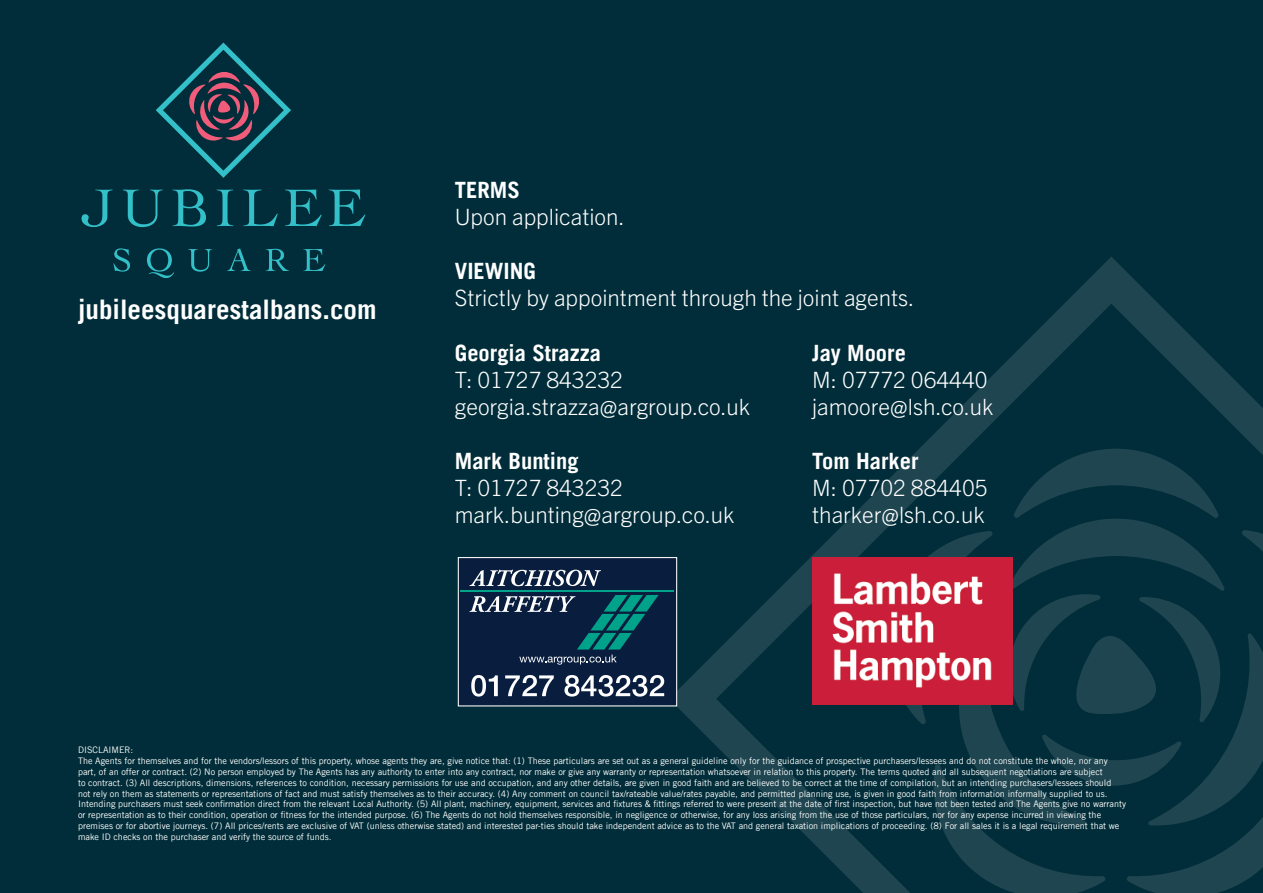
<style>
.page{position:relative;width:1263px;height:893px;background:#002d39}
.page>*{position:absolute;margin:0;border:0;box-sizing:border-box;transform-origin:0 0}
.t1{font:700 27px "Trade Gothic LT";color:#fff}
.t2{font:300 22.5px/27px "Trade Gothic Next";color:#fff}
.t3{font:700 22.5px "Trade Gothic LT";color:#fff}
.t4{font:9px/10.8px "Trade Gothic LT";color:#fff}
</style>
<div class="page">
<svg style="left:669px;top:257px;width:594px;height:636px"></svg>
<svg style="left:879px;top:449px;width:384px;height:444px"></svg>
<svg style="left:113px;top:248px;width:17px;height:24px"></svg>
<svg style="left:147px;top:248px;width:27px;height:30px"></svg>
<svg style="left:188px;top:249px;width:24px;height:23px"></svg>
<svg style="left:227px;top:248px;width:24px;height:23px"></svg>
<svg style="left:266px;top:249px;width:23px;height:22px"></svg>
<svg style="left:303px;top:249px;width:22px;height:22px"></svg>
<svg style="left:81px;top:190px;width:32px;height:37px"></svg>
<svg style="left:123px;top:190px;width:40px;height:37px"></svg>
<svg style="left:173px;top:189px;width:33px;height:38px"></svg>
<svg style="left:217px;top:190px;width:16px;height:36px"></svg>
<svg style="left:243px;top:190px;width:35px;height:36px"></svg>
<svg style="left:285px;top:190px;width:37px;height:36px"></svg>
<svg style="left:329px;top:190px;width:36px;height:36px"></svg>
<svg style="left:156px;top:43px;width:135px;height:135px"></svg>
<div style="left:458px;top:557px;width:219px;height:149px;background:#091e3e;border:1px solid #fff"></div>
<hr style="left:460px;top:591px;width:214px;height:1px;background:#00a38a">
<svg style="left:469px;top:595px;width:189px;height:54px"></svg>
<svg style="left:469px;top:570px;width:132px;height:16px"></svg>
<svg style="left:519px;top:655px;width:98px;height:10px"></svg>
<svg style="left:471px;top:675px;width:27px;height:22px"></svg>
<svg style="left:505px;top:675px;width:49px;height:21px"></svg>
<svg style="left:564px;top:675px;width:100px;height:22px"></svg>
<img style="left:812px;top:557px;width:200px;height:148px">
<h1 class="t1" style="left:78px;top:292px;width:300px">jubileesquarestalbans.com</h1>
<h2 class="t3" style="left:455px;top:176px;width:67px">TERMS</h2>
<h2 class="t2" style="left:455px;top:202px;width:171px">Upon application.</h2>
<h2 class="t3" style="left:455px;top:257px;width:83px">VIEWING</h2>
<h2 class="t2" style="left:455px;top:283px;width:461px">Strictly by appointment through the joint agents.</h2>
<h2 class="t3" style="left:455px;top:339px;width:148px">Georgia Strazza</h2>
<h2 class="t2" style="left:455px;top:366px;width:297px">T: 01727 843232 georgia.strazza@argroup.co.uk</h2>
<h2 class="t3" style="left:455px;top:447px;width:125px">Mark Bunting</h2>
<h2 class="t2" style="left:455px;top:474px;width:281px">T: 01727 843232 mark.bunting@argroup.co.uk</h2>
<h2 class="t3" style="left:812px;top:339px;width:95px">Jay Moore</h2>
<h2 class="t2" style="left:812px;top:366px;width:183px">M: 07772 064440 jamoore@lsh.co.uk</h2>
<h2 class="t3" style="left:812px;top:447px;width:108px">Tom Harker</h2>
<h2 class="t2" style="left:812px;top:474px;width:177px">M: 07702 884405 tharker@lsh.co.uk</h2>
<p class="t4" style="left:78px;top:745px;width:1049px">DISCLAIMER:<br>The Agents for themselves and for the vendors/lessors of this property, whose agents they are, give notice that: (1) These particulars are set out as a general guideline only for the guidance of prospective purchasers/lessees and do not constitute the whole, nor any part, of an offer or contract. (2) No person employed by The Agents has any authority to enter into any contract, nor make or give any warranty or representation whatsoever in relation to this property. The terms quoted and all subsequent negotiations are subject<br>to contract. (3) All descriptions, dimensions, references to condition, necessary permissions for use and occupation, and any other details, are given in good faith and are believed to be correct at the time of compilation, but an intending purchasers/lessees should not rely on them as statements or representations of fact and must satisfy themselves as to their accuracy. (4) Any comment on council tax/rateable value/rates payable, and permitted planning use, is given in good faith from information informally supplied to us.<br>Intending purchasers must seek confirmation direct from the relevant Local Authority. (5) All plant, machinery, equipment, services and fixtures &amp; fittings referred to were present at the date of first inspection, but have not been tested and The Agents give no warranty or representation as to their condition, operation or fitness for the intended purpose. (6) The Agents do not hold themselves responsible, in negligence or otherwise, for any loss arising from the use of those particulars, nor for any expense incurred in viewing the premises or for abortive journeys. (7) All prices/rents are exclusive of VAT (unless otherwise stated) and interested par-ties should take independent advice as to the VAT and general taxation implications of proceeding. (8) For all sales it is a legal requirement that we make ID checks on the purchaser and verify the source of funds.</p>
</div>
